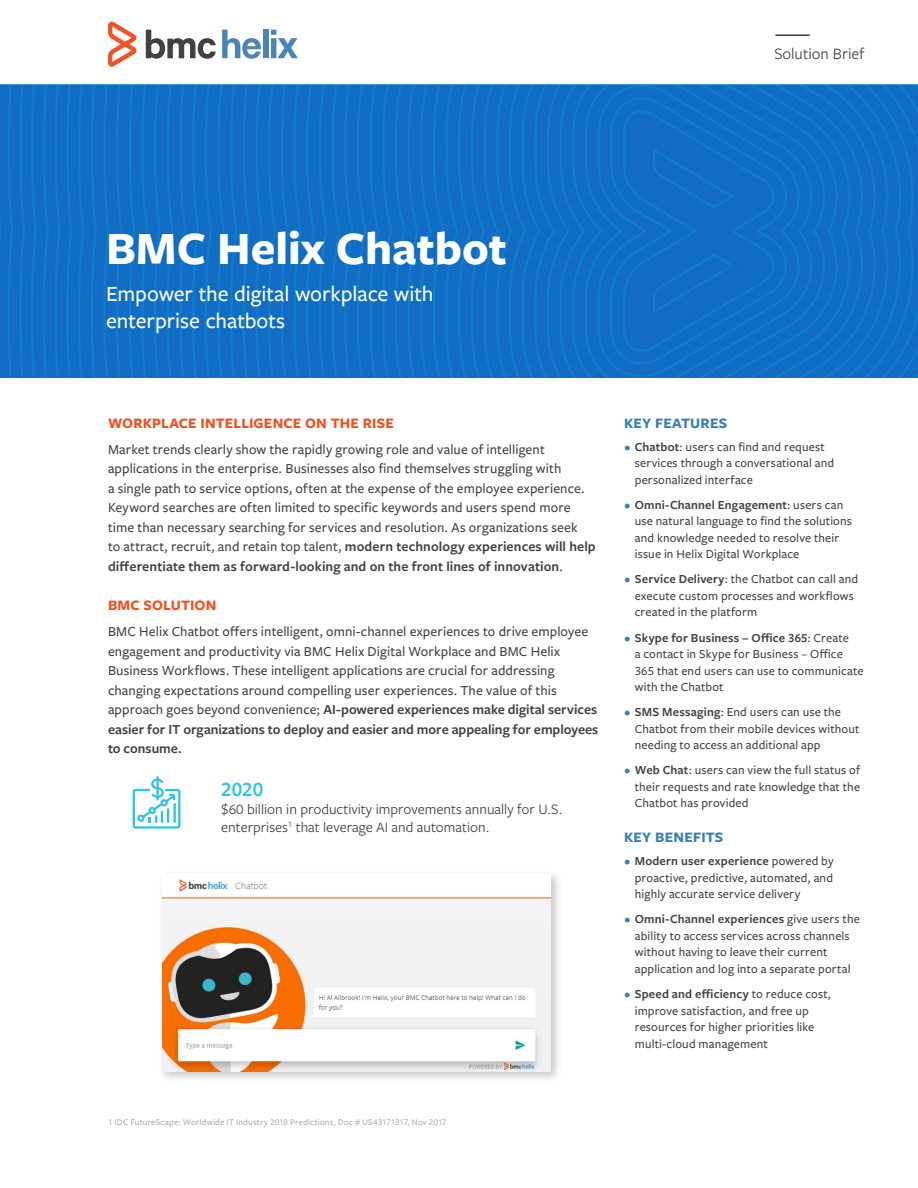
<style>
.page{position:relative;width:918px;height:1188px;background:#fff}
.page>*{position:absolute;margin:0;border:0;box-sizing:border-box;transform-origin:0 0}
.t1{font:700 48px "Freight Sans Pro";color:#fff}
.t2{font:500 22.5px/27px "Freight Sans Pro";letter-spacing:-.005em;color:#fff}
.t3{font:600 21px "Freight Sans Pro";color:#2ec3e4}
.t4{font:16.5px "Freight Sans Pro";color:#414042}
.t5{font:15px/18px "Freight Sans Pro";color:#414042}
.t6{font:700 15px "Freight Sans Pro";letter-spacing:.01em;color:#f05123}
.t7{font:700 15px "Freight Sans Pro";letter-spacing:.015em;color:#3a80b3}
.t8{font:500 14.25px/19.5px "Freight Sans Pro";letter-spacing:.01em;color:#414042}
.t9{font:500 12.75px/16.5px "Freight Sans Pro";letter-spacing:.01em;color:#414042}
.t10{font:500 9px "Freight Sans Pro";letter-spacing:.02em;color:#a7a9ac}
.s1{font-weight:600}
.s2{font-weight:700;color:#3a80b3}
.s3{font-weight:700;color:#3782b4}
</style>
<div class="page">
<img style="left:0;top:84px;width:918px;height:294px">
<svg style="left:108px;top:22px;width:28px;height:45px"></svg>
<svg style="left:146px;top:30px;width:70px;height:29px"></svg>
<div style="left:263px;top:30px;width:5px;height:28px;background:#4d83b5"></div>
<svg style="left:271px;top:30px;width:27px;height:28px"></svg>
<svg style="left:222px;top:30px;width:39px;height:29px"></svg>
<hr style="left:775px;top:34px;width:35px;height:2px;background:#414042">
<svg style="left:133px;top:778px;width:47px;height:51px"></svg>
<hr style="left:156px;top:776px;width:3px;height:25px;background:#2ec3e4">
<div style="left:158px;top:869px;width:404px;height:215px;background:#000;opacity:.22"></div>
<img style="left:162px;top:873px;width:388px;height:199px">
<p class="t4" style="left:774px;top:43px;width:91px">Solution Brief</p>
<h1 class="t1" style="left:106px;top:215px;width:402px">BMC Helix Chatbot</h1>
<h2 class="t2" style="left:106px;top:279px;width:329px">Empower the digital workplace with enterprise chatbots</h2>
<p class="t6" style="left:108px;top:412px;width:287px">WORKPLACE INTELLIGENCE ON THE RISE</p>
<p class="t8" style="left:108px;top:439px;width:489px">Market trends clearly show the rapidly growing role and value of intelligent applications in the enterprise. Businesses also find themselves struggling with<br>a single path to service options, often at the expense of the employee experience.<br>Keyword searches are often limited to specific keywords and users spend more time than necessary searching for services and resolution. As organizations seek<br>to attract, recruit, and retain top talent, <span class="s1">modern technology experiences will help differentiate them as forward-looking and on the front lines of innovation</span>.</p>
<p class="t6" style="left:108px;top:595px;width:110px">BMC SOLUTION</p>
<p class="t8" style="left:108px;top:622px;width:492px">BMC Helix Chatbot offers intelligent, omni-channel experiences to drive employee engagement and productivity via BMC Helix Digital Workplace and BMC Helix Business Workflows. These intelligent applications are crucial for addressing changing expectations around compelling user experiences. The value of this approach goes beyond convenience; <span class="s1">AI-powered experiences make digital services easier for IT organizations to deploy and easier and more appealing for employees to consume.</span></p>
<h3 class="t3" style="left:221px;top:775px;width:43px">2020</h3>
<p class="t5" style="left:221px;top:799px;width:343px">$60 billion in productivity improvements annually for U.S. enterprises<sup>1</sup> that leverage AI and automation.</p>
<p class="t7" style="left:624px;top:412px;width:105px">KEY FEATURES</p>
<p class="t9" style="left:635px;top:438px;width:201px;text-indent:-11px"><span class="s2">•</span> <span class="s1">Chatbot</span>: users can find and request services through a conversational and personalized interface</p>
<p class="t9" style="left:635px;top:496px;width:219px;text-indent:-11px"><span class="s2">•</span> <span class="s1">Omni-Channel Engagement</span>: users can use natural language to find the solutions and knowledge needed to resolve their issue in Helix Digital Workplace</p>
<p class="t9" style="left:635px;top:571px;width:225px;text-indent:-11px"><span class="s2">•</span> <span class="s1">Service Delivery</span>: the Chatbot can call and execute custom processes and workflows created in the platform</p>
<p class="t9" style="left:635px;top:629px;width:230px;text-indent:-11px"><span class="s2">•</span> <span class="s1">Skype for Business – Office 365</span>: Create<br>a contact in Skype for Business – Office 365 that end users can use to communicate with the Chatbot</p>
<p class="t9" style="left:635px;top:703px;width:226px;text-indent:-11px"><span class="s2">•</span> <span class="s1">SMS Messaging</span>: End users can use the<br>Chatbot from their mobile devices without needing to access an additional app</p>
<p class="t9" style="left:635px;top:761px;width:227px;text-align:justify;text-indent:-11px"><span class="s2">•</span> <span class="s1">Web Chat</span>: users can view the full status of their requests and rate knowledge that the Chatbot has provided</p>
<p class="t7" style="left:624px;top:827px;width:101px">KEY BENEFITS</p>
<p class="t9" style="left:635px;top:852px;width:200px;text-align:justify;text-indent:-11px"><span class="s2">•</span> <span class="s1">Modern user experience</span> powered by proactive, predictive, automated, and highly accurate service delivery</p>
<p class="t9" style="left:635px;top:910px;width:227px;text-indent:-11px"><span class="s3">•</span> <span class="s1">Omni-Channel experiences</span> give users the ability to access services across channels without having to leave their current application and log into a separate portal</p>
<p class="t9" style="left:635px;top:985px;width:198px;text-indent:-11px"><span class="s2">•</span> <span class="s1">Speed and efficiency</span> to reduce cost, improve satisfaction, and free up resources for higher priorities like multi-cloud management</p>
<p class="t10" style="left:108px;top:1116px;width:340px">1 IDC FutureScape: Worldwide IT Industry 2018 Predictions, Doc # US43171317, Nov 2017</p>
</div>
